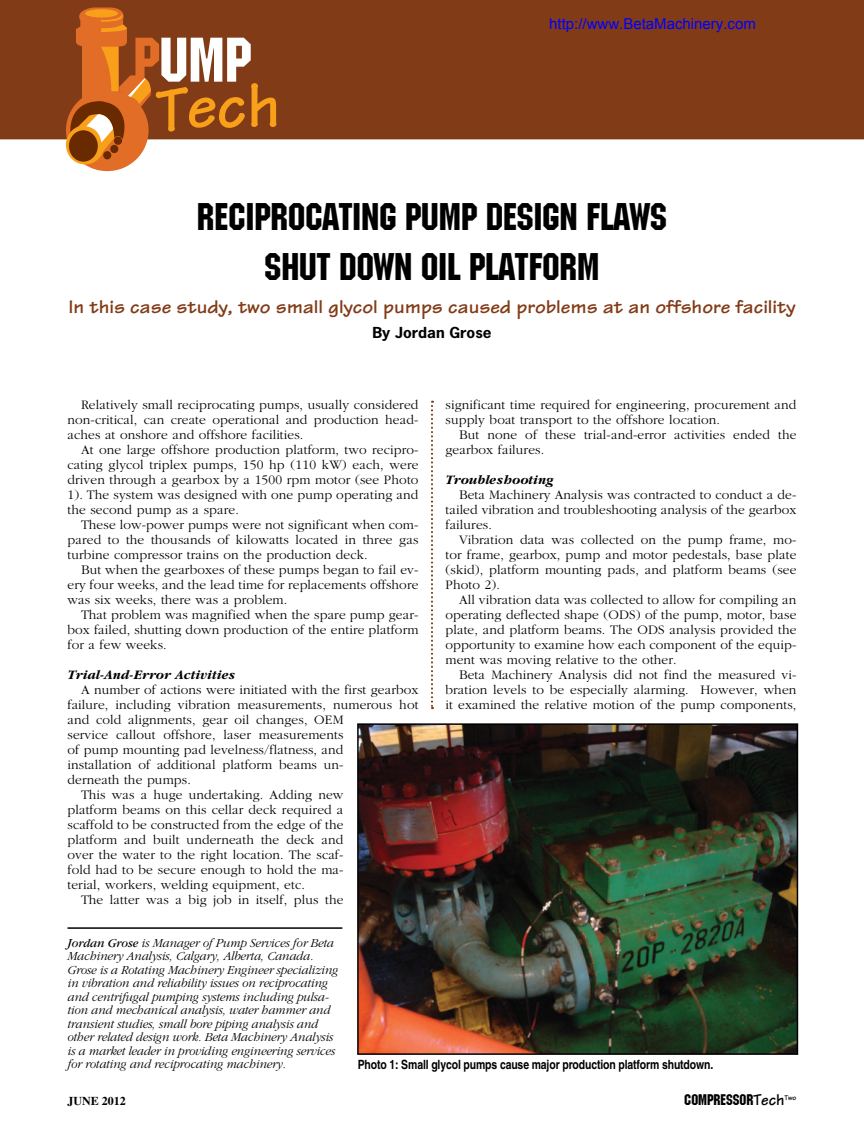
<style>
.page{position:relative;width:864px;height:1134px;background:#fff}
.page>*{position:absolute;margin:0;border:0;box-sizing:border-box;transform-origin:0 0}
.t1{font:700 66px "Tekton";color:#f9a01b}
.t2{font:61.5px "Machine TT";color:#fff}
.t3{font:37.5px/49.5px "Machine TT";color:#000;text-align:center}
.t4{font:700 19.5px "Tekton";color:#823b17;scale:1.08 1}
.t5{font:15px "Arial";color:#00f}
.t6{font:15px "Machine TT";color:#000}
.t7{font:700 14.25px "News Gothic";color:#000;scale:1.08 1}
.t8{font:300 13.5px/15px "Garamond";letter-spacing:.01em;color:#000;text-align:justify}
.t9{font:italic 700 13.5px "Garamond";letter-spacing:.01em;color:#000}
.t10{font:italic 300 12.75px/13.5px "Garamond";letter-spacing:-.01em;color:#000}
.t11{font:700 condensed 12.75px "Helvetica";letter-spacing:-.01em;color:#000}
.t12{font:700 12px "Times";color:#000}
.s1{color:#e16d27}
.s2{font-weight:400}
.s3{font-family:"Tekton";font-weight:700;font-size:16.5px}
</style>
<div class="page">
<svg style="left:431px;top:401px;width:2px;height:308px"></svg>
<hr style="left:68px;top:927px;width:274px;height:2px;background:#000">
<img style="left:360px;top:726px;width:435px;height:326px">
<div style="left:357px;top:723px;width:441px;height:332px;border:2px solid #000"></div>
<div style="left:0;top:0;width:864px;height:139px;background:#823b17"></div>
<div style="left:66px;top:90px;width:83px;height:81px;background:#e16d27;border-radius:50%"></div>
<div style="left:103px;top:151px;width:8px;height:8px;background:#692a00;border-radius:50%"></div>
<div style="left:66px;top:125px;width:38px;height:39px;background:#f9a01b;border-radius:50%"></div>
<div style="left:69px;top:130px;width:29px;height:32px;background:#692a00;border-radius:50%"></div>
<svg style="left:67px;top:8px;width:86px;height:144px"></svg>
<h2 class="t2" style="left:133px;top:23px;width:119px"><span class="s1">P</span>UMP</h2>
<h1 class="t1" style="left:156px;top:64px;width:127px">Tech</h1>
<p class="t5" style="left:549px;top:14px;width:208px">http://www.BetaMachinery.com</p>
<h3 class="t3" style="left:197px;top:192px;width:472px">RECIPROCATING PUMP DESIGN FLAWS<br>SHUT DOWN OIL PLATFORM</h3>
<h3 class="t4" style="left:68px;top:294px;width:675px">In this case study, two small glycol pumps caused problems at an offshore facility</h3>
<p class="t7" style="left:372px;top:323px;width:112px">By Jordan Grose</p>
<p class="t8" style="left:68px;top:398px;width:353px;text-indent:14px">Relatively small reciprocating pumps, usually considered non-critical, can create operational and production head&shy;aches at onshore and offshore facilities.</p>
<p class="t8" style="left:68px;top:443px;width:353px;text-indent:14px">At one large offshore production platform, two recipro&shy;cating glycol triplex pumps, 150 hp (110 kW) each, were driven through a gearbox by a 1500 rpm motor (see Photo 1). The system was designed with one pump operating and the second pump as a spare.</p>
<p class="t8" style="left:68px;top:518px;width:353px;text-indent:14px">These low-power pumps were not significant when com&shy;pared to the thousands of kilowatts located in three gas turbine compressor trains on the production deck.</p>
<p class="t8" style="left:68px;top:563px;width:353px;text-indent:14px">But when the gearboxes of these pumps began to fail ev&shy;ery four weeks, and the lead time for replacements offshore was six weeks, there was a problem.</p>
<p class="t8" style="left:68px;top:608px;width:353px;text-indent:14px">That problem was magnified when the spare pump gear&shy;box failed, shutting down production of the entire platform for a few weeks.</p>
<p class="t9" style="left:68px;top:668px;width:169px">Trial-And-Error Activities</p>
<p class="t8" style="left:81px;top:683px;width:339px">A number of actions were initiated with the first gearbox</p>
<p class="t8" style="left:68px;top:698px;width:353px">failure, including vibration measurements, numerous hot</p>
<p class="t8" style="left:68px;top:713px;width:277px">and cold alignments, gear oil changes, OEM</p>
<p class="t8" style="left:68px;top:728px;width:278px">service callout offshore, laser measurements</p>
<p class="t8" style="left:68px;top:743px;width:278px">of pump mounting pad levelness/flatness, and</p>
<p class="t8" style="left:68px;top:758px;width:278px">installation of additional platform beams un-</p>
<p class="t8" style="left:68px;top:773px;width:125px">derneath the pumps.</p>
<p class="t8" style="left:81px;top:788px;width:264px">This was a huge undertaking. Adding new</p>
<p class="t8" style="left:68px;top:803px;width:277px">platform beams on this cellar deck required a</p>
<p class="t8" style="left:68px;top:818px;width:278px">scaffold to be constructed from the edge of the</p>
<p class="t8" style="left:68px;top:833px;width:277px">platform and built underneath the deck and</p>
<p class="t8" style="left:68px;top:848px;width:277px">over the water to the right location. The scaf-</p>
<p class="t8" style="left:68px;top:863px;width:278px">fold had to be secure enough to hold the ma-</p>
<p class="t8" style="left:68px;top:878px;width:239px">terial, workers, welding equipment, etc.</p>
<p class="t8" style="left:81px;top:893px;width:264px">The latter was a big job in itself, plus the</p>
<p class="t8" style="left:446px;top:398px;width:352px">significant time required for engineering, procurement and supply boat transport to the offshore location.</p>
<p class="t8" style="left:446px;top:428px;width:352px;text-indent:14px">But none of these trial-and-error activities ended the gearbox failures.</p>
<p class="t9" style="left:446px;top:473px;width:109px">Troubleshooting</p>
<p class="t8" style="left:446px;top:488px;width:353px;text-indent:14px">Beta Machinery Analysis was contracted to conduct a de&shy;tailed vibration and troubleshooting analysis of the gearbox failures.</p>
<p class="t8" style="left:446px;top:533px;width:353px;text-indent:14px">Vibration data was collected on the pump frame, mo&shy;tor frame, gearbox, pump and motor pedestals, base plate (skid), platform mounting pads, and platform beams (see Photo 2).</p>
<p class="t8" style="left:446px;top:593px;width:353px;text-indent:14px">All vibration data was collected to allow for compiling an operating deflected shape (ODS) of the pump, motor, base plate, and platform beams. The ODS analysis provided the opportunity to examine how each component of the equip&shy;ment was moving relative to the other.</p>
<p class="t8" style="left:446px;top:668px;width:353px;text-indent:14px">Beta Machinery Analysis did not find the measured vi&shy;bration levels to be especially alarming. However, when it examined the relative motion of the pump components,</p>
<p class="t10" style="left:68px;top:936px;width:272px"><span class="s2">Jordan Grose</span> is Manager of Pump Services for Beta Machinery Analysis, Calgary, Alberta, Canada.<br>Grose is a Rotating Machinery Engineer specializing in vibration and reliability issues on reciprocating and centrifugal pumping systems including pulsa&shy;tion and mechanical analysis, water hammer and transient studies, small bore piping analysis and other related design work. Beta Machinery Analysis is a market leader in providing engineering services for rotating and reciprocating machinery.</p>
<p class="t11" style="left:358px;top:1057px;width:357px">Photo 1: Small glycol pumps cause major production platform shutdown.</p>
<p class="t12" style="left:68px;top:1094px;width:60px">JUNE 2012</p>
<p class="t6" style="left:684px;top:1090px;width:114px">COMPRESSOR<span class="s3">Tech</span><sup>Two</sup></p>
</div>
